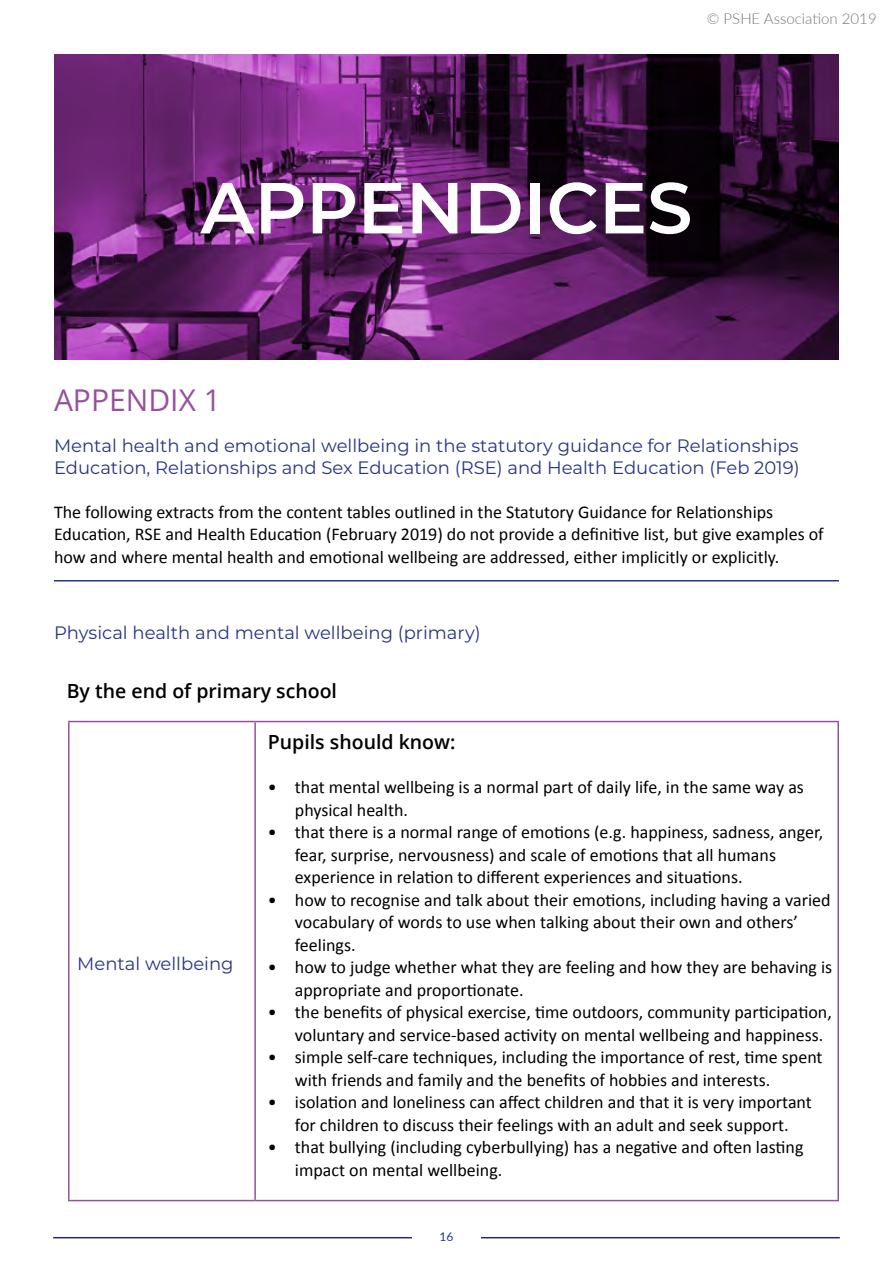
<style>
.page{position:relative;width:893px;height:1263px;background:#fff}
.page>*{position:absolute;margin:0;border:0;box-sizing:border-box;transform-origin:0 0}
.t1{font:600 72px "Montserrat";color:#fff}
.t2{font:30px "Open Sans";color:#95529b}
.t3{font:600 19.5px "Open Sans";color:#000}
.t4{font:18px/22.5px "Calibri";color:#000}
.t5{font:18px/21.6px "Montserrat";color:#283583}
.t6{font:18px "Montserrat";color:#273680}
.t7{font:300 15px "Lato";color:#747679}
.t8{font:12px "Lato";color:#283583}
</style>
<div class="page">
<hr style="left:53px;top:1237px;width:787px;height:1px;background:#292c64">
<div style="left:412px;top:1226px;width:68px;height:21px;background:#fff"></div>
<img style="left:54px;top:54px;width:785px;height:305px">
<hr style="left:54px;top:580px;width:785px;height:1px;background:#283583">
<hr style="left:68px;top:721px;width:187px;height:1px;background:#95529b">
<hr style="left:68px;top:722px;width:2px;height:478px;background:#95529b">
<hr style="left:255px;top:721px;width:584px;height:1px;background:#95529b">
<hr style="left:254px;top:722px;width:2px;height:478px;background:#95529b">
<hr style="left:837px;top:722px;width:2px;height:478px;background:#95529b">
<hr style="left:68px;top:1200px;width:187px;height:1px;background:#95529b">
<hr style="left:255px;top:1200px;width:584px;height:1px;background:#95529b">
<p class="t7" style="left:707px;top:8px;width:171px">© PSHE Association 2019</p>
<h1 class="t1" style="left:201px;top:157px;width:493px">APPENDICES</h1>
<h2 class="t2" style="left:54px;top:380px;width:168px">APPENDIX 1</h2>
<p class="t5" style="left:54px;top:434px;width:747px">Mental health and emotional wellbeing in the statutory guidance for Relationships<br>Education, Relationships and Sex Education (RSE) and Health Education (Feb 2019)</p>
<p class="t4" style="left:54px;top:500px;width:771px">The following extracts from the content tables outlined in the Statutory Guidance for Relationships<br>Education, RSE and Health Education (February 2019) do not provide a definitive list, but give examples of how and where mental health and emotional wellbeing are addressed, either implicitly or explicitly.</p>
<p class="t5" style="left:54px;top:621px;width:428px">Physical health and mental wellbeing (primary)</p>
<p class="t3" style="left:67px;top:677px;width:272px">By the end of primary school</p>
<p class="t6" style="left:77px;top:951px;width:158px">Mental wellbeing</p>
<p class="t3" style="left:268px;top:729px;width:189px">Pupils should know:</p>
<p class="t4" style="left:295px;top:776px;width:511px;text-indent:-27px">• that mental wellbeing is a normal part of daily life, in the same way as physical health.</p>
<p class="t4" style="left:295px;top:821px;width:530px;text-indent:-27px">• that there is a normal range of emotions (e.g. happiness, sadness, anger, fear, surprise, nervousness) and scale of emotions that all humans experience in relation to different experiences and situations.</p>
<p class="t4" style="left:295px;top:889px;width:537px;text-indent:-27px">• how to recognise and talk about their emotions, including having a varied vocabulary of words to use when talking about their own and others’ feelings.</p>
<p class="t4" style="left:295px;top:956px;width:539px;text-indent:-27px">• how to judge whether what they are feeling and how they are behaving is appropriate and proportionate.</p>
<p class="t4" style="left:295px;top:1001px;width:538px;text-indent:-27px">• the benefits of physical exercise, time outdoors, community participation, voluntary and service-based activity on mental wellbeing and happiness.</p>
<p class="t4" style="left:295px;top:1046px;width:529px;text-indent:-27px">• simple self-care techniques, including the importance of rest, time spent with friends and family and the benefits of hobbies and interests.</p>
<p class="t4" style="left:268px;top:1091px;width:546px;text-align:center">• isolation and loneliness can affect children and that it is very important for children to discuss their feelings with an adult and seek support.</p>
<p class="t4" style="left:295px;top:1136px;width:510px;text-indent:-27px">• that bullying (including cyberbullying) has a negative and often lasting impact on mental wellbeing.</p>
<p class="t8" style="left:439px;top:1228px;width:15px">16</p>
</div>
